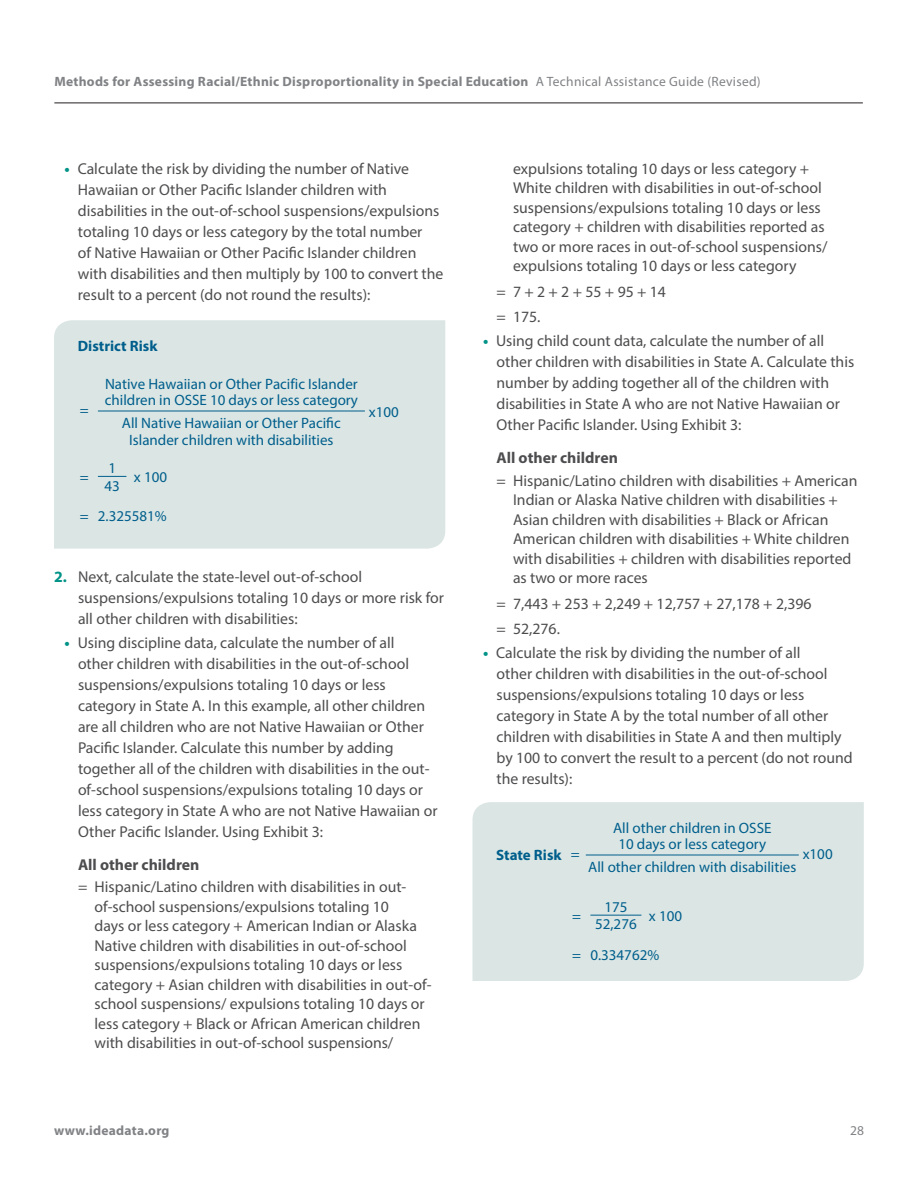
<style>
.page{position:relative;width:918px;height:1188px;background:#fff}
.page>*{position:absolute;margin:0;border:0;box-sizing:border-box;transform-origin:0 0}
.t1{font:15.75px/21px "Myriad Pro";color:#4d4d4f}
.Formula{font:15px/16.5px "Myriad Pro";color:#005e8c;text-align:center}
.Formula-2{font:700 15px "Myriad Pro";color:#005e8c}
.t2{font:700 13.5px "Myriad Pro";letter-spacing:.02em;color:#808285}
.t3{font:13.5px "Myriad Pro";color:#808285}
.s1{font-weight:400}
.s2{font-weight:700;color:#019387}
.s3{font-weight:700}
</style>
<div class="page">
<hr style="left:54px;top:103px;width:809px;height:1px;background:#231f20">
<div style="left:54px;top:320px;width:391px;height:229px;background:#dbe6e4"></div>
<hr style="left:98px;top:411px;width:267px;height:1px;background:#005e8c">
<svg style="left:98px;top:476px;width:28px;height:1px"></svg>
<div style="left:472px;top:802px;width:392px;height:179px;background:#dbe6e4"></div>
<hr style="left:586px;top:855px;width:213px;height:1px;background:#005e8c">
<hr style="left:590px;top:915px;width:51px;height:1px;background:#005e8c">
<p class="t2" style="left:54px;top:72px;width:708px">Methods for Assessing Racial/Ethnic Disproportionality in Special Education <span class="s1">A Technical Assistance Guide (Revised)</span></p>
<p class="t1" style="left:78px;top:158px;width:367px;text-indent:-13px"><span class="s2">•</span> Calculate the risk by dividing the number of Native Hawaiian or Other Pacific Islander children with disabilities in the out-of-school suspensions/expulsions totaling 10 days or less category by the total number<br>of Native Hawaiian or Other Pacific Islander children with disabilities and then multiply by 100 to convert the result to a percent (do not round the results):</p>
<p class="Formula-2" style="left:78px;top:336px;width:81px">District Risk</p>
<p class="Formula" style="left:80px;top:402px;width:10px">=</p>
<p class="Formula" style="left:105px;top:375px;width:255px;text-align:left">Native Hawaiian or Other Pacific Islander children in OSSE 10 days or less category</p>
<p class="Formula" style="left:122px;top:415px;width:220px">All Native Hawaiian or Other Pacific<br>Islander children with disabilities</p>
<p class="Formula" style="left:108px;top:460px;width:9px">1</p>
<p class="Formula" style="left:134px;top:469px;width:35px">x 100</p>
<p class="Formula" style="left:80px;top:470px;width:89px;line-height:30.2px;text-align:left;text-indent:25px">43<br>= 2.325581%</p>
<p class="Formula" style="left:80px;top:469px;width:10px">=</p>
<p class="Formula" style="left:369px;top:403px;width:32px">x100</p>
<p class="t1" style="left:78px;top:566px;width:367px;text-indent:-24px"><span class="s2">2.</span> Next, calculate the state-level out-of-school suspensions/expulsions totaling 10 days or more risk for all other children with disabilities:</p>
<p class="t1" style="left:78px;top:632px;width:361px;text-indent:-13px"><span class="s2">•</span> Using discipline data, calculate the number of all<br>other children with disabilities in the out-of-school suspensions/expulsions totaling 10 days or less category in State A. In this example, all other children are all children who are not Native Hawaiian or Other Pacific Islander. Calculate this number by adding together all of the children with disabilities in the out&shy;of-school suspensions/expulsions totaling 10 days or less category in State A who are not Native Hawaiian or Other Pacific Islander. Using Exhibit 3:</p>
<p class="t1" style="left:78px;top:853px;width:330px;line-height:22.5px"><span class="s3">All other children<br></span>= Hispanic/Latino children with disabilities in out-</p>
<p class="t1" style="left:95px;top:897px;width:339px;line-height:19.5px">of-school suspensions/expulsions totaling 10<br>days or less category + American Indian or Alaska Native children with disabilities in out-of-school suspensions/expulsions totaling 10 days or less category + Asian children with disabilities in out-of&shy;school suspensions/ expulsions totaling 10 days or less category + Black or African American children with disabilities in out-of-school suspensions/</p>
<p class="t1" style="left:513px;top:159px;width:316px;line-height:19.5px">expulsions totaling 10 days or less category + White children with disabilities in out-of-school suspensions/expulsions totaling 10 days or less category + children with disabilities reported as two or more races in out-of-school suspensions/ expulsions totaling 10 days or less category</p>
<p class="t1" style="left:497px;top:281px;width:171px">= 7 + 2 + 2 + 55 + 95 + 14</p>
<p class="t1" style="left:497px;top:306px;width:46px">= 175.</p>
<p class="t1" style="left:497px;top:330px;width:359px;text-indent:-13px"><span class="s2">•</span> Using child count data, calculate the number of all other children with disabilities in State A. Calculate this number by adding together all of the children with disabilities in State A who are not Native Hawaiian or Other Pacific Islander. Using Exhibit 3:</p>
<p class="t1" style="left:497px;top:446px;width:362px;line-height:22.5px"><span class="s3">All other children<br></span>= Hispanic/Latino children with disabilities + American</p>
<p class="t1" style="left:513px;top:490px;width:340px;line-height:19.5px">Indian or Alaska Native children with disabilities + Asian children with disabilities + Black or African American children with disabilities + White children with disabilities + children with disabilities reported as two or more races</p>
<p class="t1" style="left:497px;top:593px;width:317px">= 7,443 + 253 + 2,249 + 12,757 + 27,178 + 2,396</p>
<p class="t1" style="left:497px;top:618px;width:65px">= 52,276.</p>
<p class="t1" style="left:497px;top:642px;width:358px;text-indent:-13px"><span class="s2">•</span> Calculate the risk by dividing the number of all<br>other children with disabilities in the out-of-school suspensions/expulsions totaling 10 days or less category in State A by the total number of all other children with disabilities in State A and then multiply by 100 to convert the result to a percent (do not round the results):</p>
<p class="Formula-2" style="left:496px;top:845px;width:85px">State Risk <span class="s1">=</span></p>
<p class="Formula" style="left:613px;top:819px;width:160px">All other children in OSSE<br>10 days or less category</p>
<p class="Formula" style="left:803px;top:846px;width:32px">x100</p>
<p class="Formula" style="left:588px;top:859px;width:210px">All other children with disabilities</p>
<p class="Formula" style="left:604px;top:899px;width:25px">175</p>
<p class="Formula" style="left:649px;top:907px;width:35px">x 100</p>
<p class="Formula" style="left:572px;top:909px;width:89px;line-height:30.2px">52,276<br>= 0.334762%</p>
<p class="Formula" style="left:572px;top:907px;width:10px">=</p>
<p class="t2" style="left:54px;top:1121px;width:117px">www.ideadata.org</p>
<p class="t3" style="left:850px;top:1122px;width:15px">28</p>
</div>
